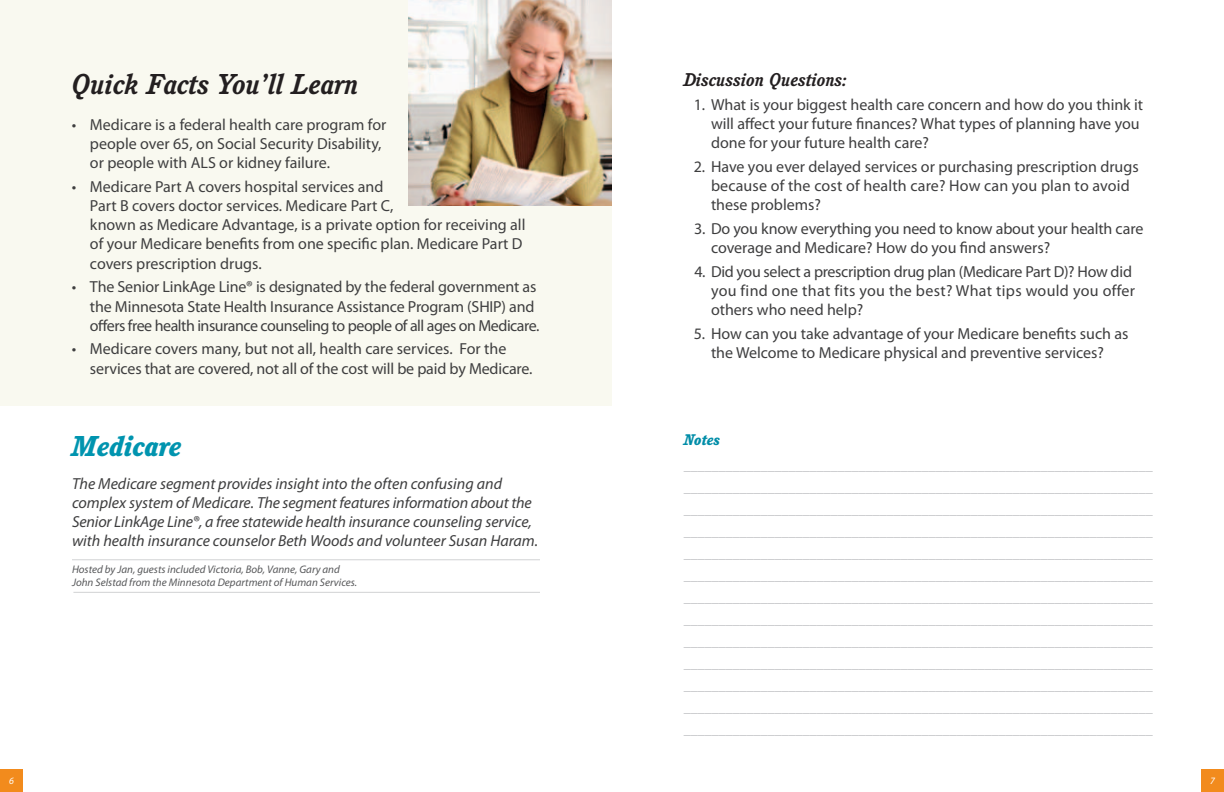
<style>
.page{position:relative;width:1224px;height:792px;background:#fff}
.page>*{position:absolute;margin:0;border:0;box-sizing:border-box;transform-origin:0 0}
.t1{font:italic 700 28px "Cushing";color:#231f20}
.t2{font:italic 800 28px "Cushing";color:#0094af}
.t3{font:italic 700 18px "Cushing";color:#231f20}
.t4{font:16px/19.2px "Myriad Pro";color:#3e3e3f}
.t5{font:italic 16px/19.2px "Myriad Pro";color:#3e3e3f}
.t6{font:italic 800 15px "Cushing";color:#008da8}
.t7{font:14px/22px "Myriad Pro";color:#bcbdc0;text-align:justify}
.t8{font:italic 11px/13.2px "Myriad Pro";color:#57585a}
.t9{font:italic 9.8px "Myriad Pro";color:#fff}
</style>
<div class="page">
<hr style="left:72px;top:560px;width:468px;height:1px;background:#d1d2d4">
<hr style="left:73px;top:592px;width:467px;height:1px;background:#d1d2d4">
<div style="left:0;top:0;width:612px;height:405px;background:#f9f9f0"></div>
<img style="left:408px;top:0;width:204px;height:206px">
<div style="left:0;top:769px;width:23px;height:23px;background:#f28b1d"></div>
<div style="left:1201px;top:769px;width:23px;height:23px;background:#f28b1d"></div>
<h1 class="t1" style="left:72px;top:68px;width:288px">Quick Facts You’ll Learn</h1>
<p class="t4" style="left:90px;top:114px;width:298px;text-indent:-18px">• Medicare is a federal health care program for people over 65, on Social Security Disability, or people with ALS or kidney failure.</p>
<p class="t4" style="left:90px;top:177px;width:437px;text-indent:-18px">• Medicare Part A covers hospital services and<br>Part B covers doctor services. Medicare Part C,<br>known as Medicare Advantage, is a private option for receiving all of your Medicare benefits from one specific plan. Medicare Part D covers prescription drugs.</p>
<p class="t4" style="left:90px;top:277px;width:451px;text-indent:-18px">• The Senior LinkAge Line® is designated by the federal government as the Minnesota State Health Insurance Assistance Program (SHIP) and offers free health insurance counseling to people of all ages on Medicare.</p>
<p class="t4" style="left:90px;top:339px;width:444px;text-indent:-18px">• Medicare covers many, but not all, health care services. For the services that are covered, not all of the cost will be paid by Medicare.</p>
<h1 class="t2" style="left:72px;top:429px;width:111px">Medicare</h1>
<p class="t5" style="left:72px;top:474px;width:468px">The Medicare segment provides insight into the often confusing and complex system of Medicare. The segment features information about the Senior LinkAge Line®, a free statewide health insurance counseling service, with health insurance counselor Beth Woods and volunteer Susan Haram.</p>
<p class="t8" style="left:72px;top:563px;width:287px">Hosted by Jan, guests included Victoria, Bob, Vanne, Gary and<br>John Selstad from the Minnesota Department of Human Services.</p>
<p class="t3" style="left:684px;top:69px;width:165px">Discussion Questions:</p>
<p class="t4" style="left:711px;top:95px;width:434px;text-indent:-17px">1. What is your biggest health care concern and how do you think it will affect your future finances? What types of planning have you done for your future health care?</p>
<p class="t4" style="left:711px;top:157px;width:429px;text-indent:-17px">2. Have you ever delayed services or purchasing prescription drugs because of the cost of health care? How can you plan to avoid these problems?</p>
<p class="t4" style="left:711px;top:219px;width:434px;text-indent:-17px">3. Do you know everything you need to know about your health care coverage and Medicare? How do you find answers?</p>
<p class="t4" style="left:711px;top:262px;width:426px;text-indent:-17px">4. Did you select a prescription drug plan (Medicare Part D)? How did you find one that fits you the best? What tips would you offer others who need help?</p>
<p class="t4" style="left:694px;top:324px;width:436px;text-align:center">5. How can you take advantage of your Medicare benefits such as the Welcome to Medicare physical and preventive services?</p>
<p class="t6" style="left:684px;top:431px;width:38px">Notes</p>
<p class="t7" style="left:684px;top:454px;width:470px">___________________________________________________________________ ___________________________________________________________________ ___________________________________________________________________ ___________________________________________________________________ ___________________________________________________________________ ___________________________________________________________________ ___________________________________________________________________ ___________________________________________________________________ ___________________________________________________________________ ___________________________________________________________________ ___________________________________________________________________ ___________________________________________________________________ ___________________________________________________________________</p>
<p class="t9" style="left:9px;top:775px;width:6px">6</p>
<p class="t9" style="left:1210px;top:775px;width:6px">7</p>
</div>
